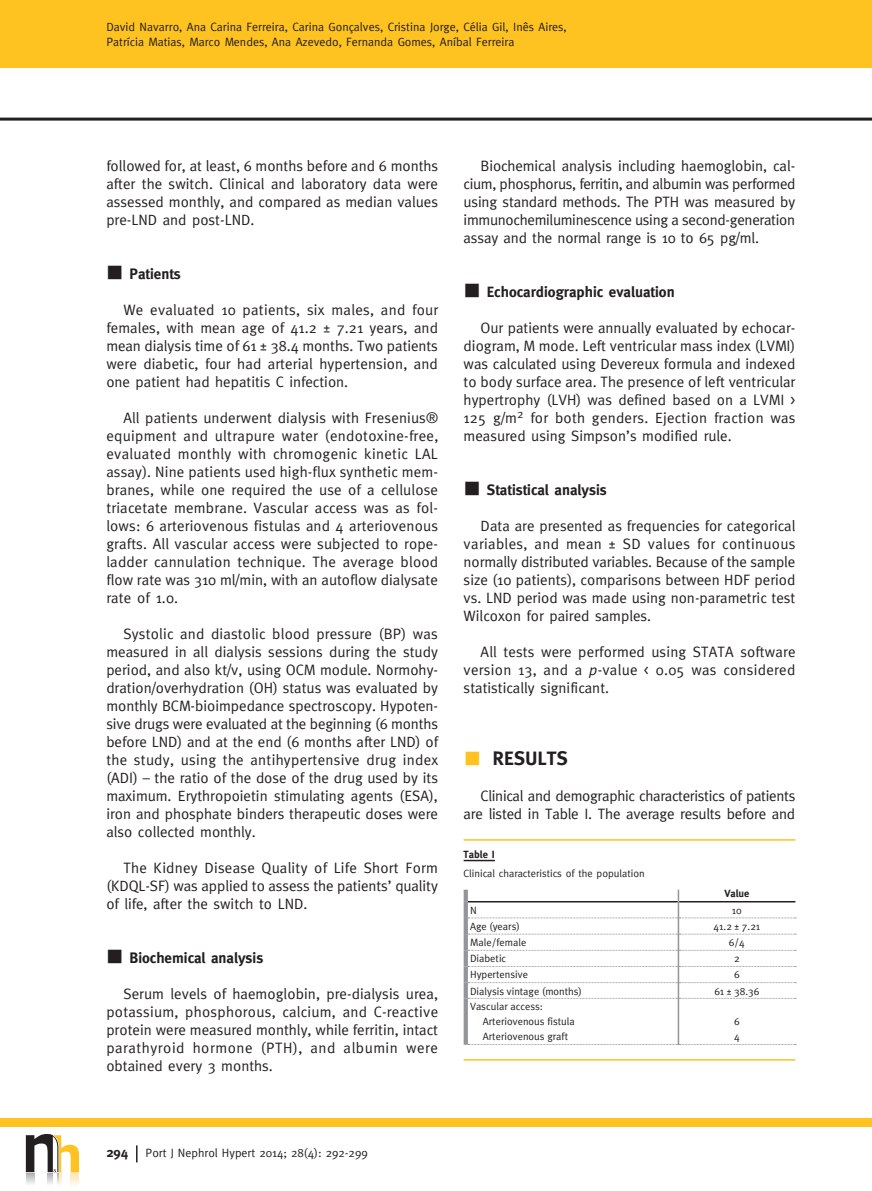
<style>
.page{position:relative;width:872px;height:1191px;background:#fff}
.page>*{position:absolute;margin:0;border:0;box-sizing:border-box;transform-origin:0 0}
.t1{font:700 19.5px "Meta";letter-spacing:.01em;color:#231f20}
.t2{font:15px/18px "Meta";color:#231f20;text-align:justify}
.t3{font:15px/18px "Meta";letter-spacing:-.02em;color:#231f20;text-align:right}
.t4{font:700 15px "Meta";color:#231f20}
.t5{font:700 13.5px "Meta";color:#231f20}
.t6{font:12px/14.4px "Meta";color:#231f20}
.t7{font:10.5px/15px "Meta Plus";color:#231f20}
.t8{font:10.5px "Meta";color:#231f20}
.t9{font:700 10.5px "Meta";color:#231f20}
.s1{font-family:"Meta Plus"}
.s2{font-style:italic}
.s3{color:#fec221}
</style>
<div class="page">
<div style="left:0;top:0;width:872px;height:68px;background:#fec221"></div>
<hr style="left:0;top:118px;width:872px;height:3px;background:#231f20">
<div style="left:0;top:1118px;width:872px;height:9px;background:#fec221"></div>
<svg style="left:136px;top:1145px;width:1px;height:17px"></svg>
<hr style="left:463px;top:839px;width:332px;height:1px;background:#fec221">
<hr style="left:463px;top:859px;width:32px;height:2px;background:#231f20">
<hr style="left:463px;top:1059px;width:332px;height:1px;background:#fec221">
<hr style="left:677px;top:998px;width:2px;height:46px;background:#939598">
<svg style="left:468px;top:889px;width:328px;height:110px"></svg>
<svg style="left:468px;top:1044px;width:328px;height:1px"></svg>
<div style="left:463px;top:889px;width:5px;height:12px;background:#939598"></div>
<div style="left:463px;top:901px;width:5px;height:17px;background:#939598"></div>
<div style="left:463px;top:918px;width:5px;height:16px;background:#939598"></div>
<div style="left:463px;top:934px;width:5px;height:16px;background:#939598"></div>
<div style="left:463px;top:950px;width:5px;height:16px;background:#939598"></div>
<div style="left:463px;top:966px;width:5px;height:16px;background:#939598"></div>
<div style="left:463px;top:982px;width:5px;height:16px;background:#939598"></div>
<div style="left:463px;top:998px;width:5px;height:46px;background:#939598"></div>
<svg style="left:26px;top:1134px;width:53px;height:51px"></svg>
<p class="t6" style="left:106px;top:20px;width:462px">David Navarro, Ana Carina Ferreira, Carina Gonçalves, Cristina Jorge, Célia Gil, Inês Aires,<br>Patrícia Matias, Marco Mendes, Ana Azevedo, Fernanda Gomes, Aníbal Ferreira</p>
<p class="t2" style="left:106px;top:157px;width:333px">followed for, at least, 6 months before and 6 months after the switch. Clinical and laboratory data were assessed monthly, and compared as median values pre-LND and post-LND.</p>
<p class="t4" style="left:106px;top:265px;width:76px">■ Patients</p>
<p class="t2" style="left:106px;top:301px;width:333px;text-indent:17px">We evaluated 10 patients, six males, and four females, with mean age of 41.2 <span class="s1">±</span> 7.21 years, and mean dialysis time of 61 <span class="s1">±</span> 38.4 months. Two patients were diabetic, four had arterial hypertension, and one patient had hepatitis C infection.</p>
<p class="t2" style="left:106px;top:409px;width:333px;text-indent:17px">All patients underwent dialysis with Fresenius® equipment and ultrapure water (endotoxine-free, evaluated monthly with chromogenic kinetic LAL assay). Nine patients used high-flux synthetic mem&shy;branes, while one required the use of a cellulose triacetate membrane. Vascular access was as fol&shy;lows: 6 arteriovenous fistulas and 4 arteriovenous grafts. All vascular access were subjected to rope&shy;ladder cannulation technique. The average blood flow rate was 310 ml/min, with an autoflow dialysate rate of 1.0.</p>
<p class="t2" style="left:106px;top:625px;width:334px;text-indent:17px">Systolic and diastolic blood pressure (BP) was measured in all dialysis sessions during the study period, and also kt/v, using OCM module. Normohy&shy;dration/overhydration (OH) status was evaluated by monthly BCM-bioimpedance spectroscopy. Hypoten&shy;sive drugs were evaluated at the beginning (6 months before LND) and at the end (6 months after LND) of the study, using the antihypertensive drug index (ADI) – the ratio of the dose of the drug used by its maximum. Erythropoietin stimulating agents (ESA), iron and phosphate binders therapeutic doses were also collected monthly.</p>
<p class="t2" style="left:106px;top:859px;width:333px;text-indent:17px">The Kidney Disease Quality of Life Short Form (KDQL-SF) was applied to assess the patients’ quality of life, after the switch to LND.</p>
<p class="t4" style="left:106px;top:949px;width:158px">■ Biochemical analysis</p>
<p class="t2" style="left:106px;top:985px;width:333px;text-indent:17px">Serum levels of haemoglobin, pre-dialysis urea, potassium, phosphorous, calcium, and C-reactive protein were measured monthly, while ferritin, intact parathyroid hormone (PTH), and albumin were obtained every 3 months.</p>
<p class="t2" style="left:463px;top:157px;width:333px;text-indent:17px">Biochemical analysis including haemoglobin, cal&shy;cium, phosphorus, ferritin, and albumin was performed using standard methods. The PTH was measured by immunochemiluminescence using a second-generation assay and the normal range is 10 to 65 pg/ml.</p>
<p class="t4" style="left:463px;top:283px;width:212px">■ Echocardiographic evaluation</p>
<p class="t2" style="left:463px;top:319px;width:334px;text-indent:17px">Our patients were annually evaluated by echocar&shy;diogram, M mode. Left ventricular mass index (LVMI) was calculated using Devereux formula and indexed to body surface area. The presence of left ventricular hypertrophy (LVH) was defined based on a LVMI &gt; 125 g/m<sup>2</sup> for both genders. Ejection fraction was measured using Simpson’s modified rule.</p>
<p class="t4" style="left:463px;top:481px;width:145px">■ Statistical analysis</p>
<p class="t2" style="left:463px;top:517px;width:333px;text-indent:17px">Data are presented as frequencies for categorical variables, and mean <span class="s1">±</span> SD values for continuous normally distributed variables. Because of the sample size (10 patients), comparisons between HDF period vs. LND period was made using non-parametric test Wilcoxon for paired samples.</p>
<p class="t2" style="left:463px;top:643px;width:333px;text-indent:17px">All tests were performed using STATA software version 13, and a <span class="s2">p</span>-value &lt; 0.05 was considered statistically significant.</p>
<h1 class="t1" style="left:464px;top:747px;width:106px"><span class="s3">■</span> RESULTS</h1>
<p class="t3" style="left:463px;top:787px;width:333px">Clinical and demographic characteristics of patients are listed in Table I. The average results before and</p>
<p class="t9" style="left:463px;top:848px;width:33px">Table I</p>
<p class="t8" style="left:463px;top:867px;width:183px">Clinical characteristics of the population</p>
<p class="t9" style="left:724px;top:887px;width:27px">Value</p>
<p class="t7" style="left:470px;top:902px;width:8px">N</p>
<p class="t7" style="left:732px;top:902px;width:11px">10</p>
<p class="t7" style="left:470px;top:918px;width:52px">Age (years)</p>
<p class="t7" style="left:713px;top:918px;width:48px">41.2 ± 7.21</p>
<p class="t7" style="left:470px;top:934px;width:58px">Male/female</p>
<p class="t7" style="left:729px;top:934px;width:17px">6/4</p>
<p class="t7" style="left:470px;top:951px;width:38px">Diabetic</p>
<p class="t7" style="left:734px;top:951px;width:7px">2</p>
<p class="t7" style="left:470px;top:967px;width:60px">Hypertensive</p>
<p class="t7" style="left:734px;top:967px;width:7px">6</p>
<p class="t7" style="left:470px;top:983px;width:114px">Dialysis vintage (months)</p>
<p class="t7" style="left:714px;top:983px;width:47px">61 ± 38.36</p>
<p class="t7" style="left:483px;top:999px;width:94px;text-indent:-13px">Vascular access:<br>Arteriovenous fistula<br>Arteriovenous graft</p>
<p class="t7" style="left:734px;top:1014px;width:7px">6<br>4</p>
<p class="t5" style="left:106px;top:1145px;width:23px">294</p>
<p class="t6" style="left:145px;top:1145px;width:224px">Port J Nephrol Hypert 2014; 28(4): 292-299</p>
</div>
